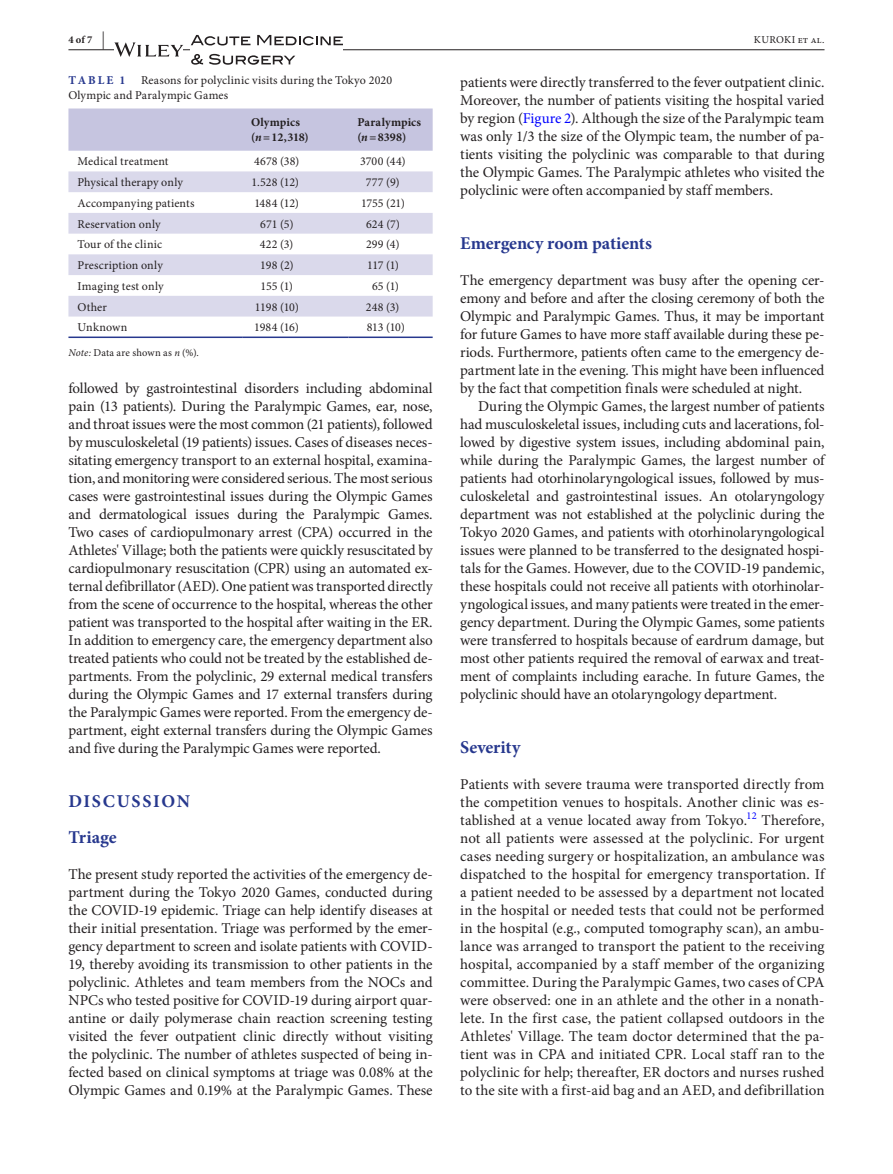
<style>
.page{position:relative;width:893px;height:1174px;background:#fff}
.page>*{position:absolute;margin:0;border:0;box-sizing:border-box;transform-origin:0 0}
.t1{font:700 18px "Minion Pro";color:#27388e}
.t2{font:700 18px/36px "Minion Pro";letter-spacing:.08em;color:#27388e}
.t3{font:15px/18px "Minion Pro";letter-spacing:-.005em;color:#231f20;text-align:justify}
.t4{font:12px/15px "Minion Pro";letter-spacing:.01em;color:#231f20}
.t5{font:700 12px/15px "Minion Pro";letter-spacing:.01em;color:#231f20}
.t6{font:700 12px "Minion Pro";letter-spacing:.165em;color:#27388e}
.t7{font:10.5px "Minion Pro";letter-spacing:.015em;color:#231f20}
.t8{font:700 10.5px "Minion Pro";color:#231f20}
.t9{font:10.5px "Minion Pro";color:#00f}
.s1{font-size:18px}
.s2{font-style:italic}
.s3{color:#00f}
</style>
<div class="page">
<hr style="left:68px;top:49px;width:756px;height:1px;background:#231f20">
<svg style="left:114px;top:42px;width:69px;height:15px"></svg>
<div style="left:191px;top:35px;width:152px;height:30px;background:#fff"></div>
<svg style="left:191px;top:35px;width:59px;height:10px"></svg>
<svg style="left:257px;top:35px;width:86px;height:10px"></svg>
<svg style="left:191px;top:54px;width:12px;height:11px"></svg>
<svg style="left:209px;top:54px;width:86px;height:11px"></svg>
<div style="left:68px;top:108px;width:365px;height:43px;background:#c6c5e0"></div>
<svg style="left:68px;top:171px;width:365px;height:145px;fill:#dad9eb"></svg>
<hr style="left:68px;top:336px;width:174px;height:2px;background:#27388e">
<hr style="left:242px;top:336px;width:106px;height:2px;background:#27388e">
<hr style="left:348px;top:336px;width:85px;height:2px;background:#27388e">
<p class="t8" style="left:68px;top:32px;width:38px">4 of 7 <span class="s1">|</span></p>
<p class="t7" style="left:754px;top:32px;width:72px">KUROKI et al.</p>
<p class="t4" style="left:68px;top:72px;width:325px;text-indent:73px">Reasons for polyclinic visits during the Tokyo 2020<br>Olympic and Paralympic Games</p>
<p class="t5" style="left:251px;top:115px;width:59px">Olympics (<span class="s2">n</span>=12,318)</p>
<p class="t5" style="left:357px;top:115px;width:65px">Paralympics (<span class="s2">n</span>=8398)</p>
<p class="t4" style="left:77px;top:154px;width:93px">Medical treatment</p>
<p class="t4" style="left:254px;top:154px;width:47px">4678 (38)</p>
<p class="t4" style="left:360px;top:154px;width:47px">3700 (44)</p>
<p class="t4" style="left:77px;top:175px;width:107px">Physical therapy only</p>
<p class="t4" style="left:252px;top:175px;width:49px">1.528 (12)</p>
<p class="t4" style="left:366px;top:175px;width:35px">777 (9)</p>
<p class="t4" style="left:77px;top:196px;width:118px">Accompanying patients</p>
<p class="t4" style="left:254px;top:196px;width:46px">1484 (12)</p>
<p class="t4" style="left:361px;top:196px;width:45px">1755 (21)</p>
<p class="t4" style="left:77px;top:216px;width:85px">Reservation only</p>
<p class="t4" style="left:260px;top:216px;width:35px">671 (5)</p>
<p class="t4" style="left:366px;top:216px;width:35px">624 (7)</p>
<p class="t4" style="left:77px;top:237px;width:86px">Tour of the clinic</p>
<p class="t4" style="left:260px;top:237px;width:35px">422 (3)</p>
<p class="t4" style="left:366px;top:237px;width:35px">299 (4)</p>
<p class="t4" style="left:77px;top:258px;width:87px">Prescription only</p>
<p class="t4" style="left:260px;top:258px;width:35px">198 (2)</p>
<p class="t4" style="left:367px;top:258px;width:33px">117 (1)</p>
<p class="t4" style="left:77px;top:278px;width:88px">Imaging test only</p>
<p class="t4" style="left:260px;top:278px;width:34px">155 (1)</p>
<p class="t4" style="left:372px;top:278px;width:29px">65 (1)</p>
<p class="t4" style="left:77px;top:299px;width:31px">Other</p>
<p class="t4" style="left:255px;top:299px;width:45px">1198 (10)</p>
<p class="t4" style="left:366px;top:299px;width:35px">248 (3)</p>
<p class="t4" style="left:77px;top:320px;width:51px">Unknown</p>
<p class="t4" style="left:254px;top:320px;width:46px">1984 (16)</p>
<p class="t4" style="left:367px;top:320px;width:40px">813 (10)</p>
<p class="t7" style="left:68px;top:346px;width:132px"><span class="s2">Note:</span> Data are shown as <span class="s2">n</span> (%).</p>
<p class="t6" style="left:69px;top:71px;width:59px">TABLE 1</p>
<p class="t3" style="left:68px;top:379px;width:366px">followed by gastrointestinal disorders including abdominal pain (13 patients). During the Paralympic Games, ear, nose, and throat issues were the most common (21 patients), followed by musculoskeletal (19 patients) issues. Cases of diseases neces&shy;sitating emergency transport to an external hospital, examina&shy;tion, and monitoring were considered serious. The most serious cases were gastrointestinal issues during the Olympic Games and dermatological issues during the Paralympic Games.<br>Two cases of cardiopulmonary arrest (CPA) occurred in the Athletes' Village; both the patients were quickly resuscitated by cardiopulmonary resuscitation (CPR) using an automated ex&shy;ternal defibrillator (AED). One patient was transported directly from the scene of occurrence to the hospital, whereas the other patient was transported to the hospital after waiting in the ER.<br>In addition to emergency care, the emergency department also treated patients who could not be treated by the established de&shy;partments. From the polyclinic, 29 external medical transfers during the Olympic Games and 17 external transfers during the Paralympic Games were reported. From the emergency de&shy;partment, eight external transfers during the Olympic Games and five during the Paralympic Games were reported.</p>
<p class="t2" style="left:68px;top:783px;width:123px">DISCUSSION<br>Triage</p>
<p class="t3" style="left:68px;top:865px;width:366px">The present study reported the activities of the emergency de&shy;partment during the Tokyo 2020 Games, conducted during the COVID-19 epidemic. Triage can help identify diseases at their initial presentation. Triage was performed by the emer&shy;gency department to screen and isolate patients with COVID-19, thereby avoiding its transmission to other patients in the polyclinic. Athletes and team members from the NOCs and NPCs who tested positive for COVID-19 during airport quar&shy;antine or daily polymerase chain reaction screening testing visited the fever outpatient clinic directly without visiting the polyclinic. The number of athletes suspected of being in&shy;fected based on clinical symptoms at triage was 0.08% at the Olympic Games and 0.19% at the Paralympic Games. These</p>
<p class="t3" style="left:460px;top:73px;width:366px">patients were directly transferred to the fever outpatient clinic.<br>Moreover, the number of patients visiting the hospital varied by region (<span class="s3">Figure 2</span>). Although the size of the Paralympic team was only 1/3 the size of the Olympic team, the number of pa&shy;tients visiting the polyclinic was comparable to that during the Olympic Games. The Paralympic athletes who visited the polyclinic were often accompanied by staff members.</p>
<p class="t1" style="left:460px;top:231px;width:193px">Emergency room patients</p>
<p class="t3" style="left:460px;top:271px;width:366px">The emergency department was busy after the opening cer&shy;emony and before and after the closing ceremony of both the Olympic and Paralympic Games. Thus, it may be important for future Games to have more staff available during these pe&shy;riods. Furthermore, patients often came to the emergency de&shy;partment late in the evening. This might have been influenced by the fact that competition finals were scheduled at night.</p>
<p class="t3" style="left:460px;top:397px;width:366px;text-indent:18px">During the Olympic Games, the largest number of patients had musculoskeletal issues, including cuts and lacerations, fol&shy;lowed by digestive system issues, including abdominal pain, while during the Paralympic Games, the largest number of patients had otorhinolaryngological issues, followed by mus&shy;culoskeletal and gastrointestinal issues. An otolaryngology department was not established at the polyclinic during the Tokyo 2020 Games, and patients with otorhinolaryngological issues were planned to be transferred to the designated hospi&shy;tals for the Games. However, due to the COVID-19 pandemic, these hospitals could not receive all patients with otorhinolar&shy;yngological issues, and many patients were treated in the emer&shy;gency department. During the Olympic Games, some patients were transferred to hospitals because of eardrum damage, but most other patients required the removal of earwax and treat&shy;ment of complaints including earache. In future Games, the polyclinic should have an otolaryngology department.</p>
<p class="t1" style="left:460px;top:735px;width:62px">Severity</p>
<p class="t3" style="left:460px;top:775px;width:366px">Patients with severe trauma were transported directly from the competition venues to hospitals. Another clinic was es&shy;tablished at a venue located away from Tokyo.</p>
<p class="t9" style="left:747px;top:808px;width:12px">12</p>
<p class="t3" style="left:460px;top:811px;width:366px;text-indent:301px">Therefore, not all patients were assessed at the polyclinic. For urgent cases needing surgery or hospitalization, an ambulance was dispatched to the hospital for emergency transportation. If a patient needed to be assessed by a department not located in the hospital or needed tests that could not be performed in the hospital (e.g., computed tomography scan), an ambu&shy;lance was arranged to transport the patient to the receiving hospital, accompanied by a staff member of the organizing committee. During the Paralympic Games, two cases of CPA were observed: one in an athlete and the other in a nonath&shy;lete. In the first case, the patient collapsed outdoors in the Athletes' Village. The team doctor determined that the pa&shy;tient was in CPA and initiated CPR. Local staff ran to the polyclinic for help; thereafter, ER doctors and nurses rushed to the site with a first-aid bag and an AED, and defibrillation</p>
</div>
